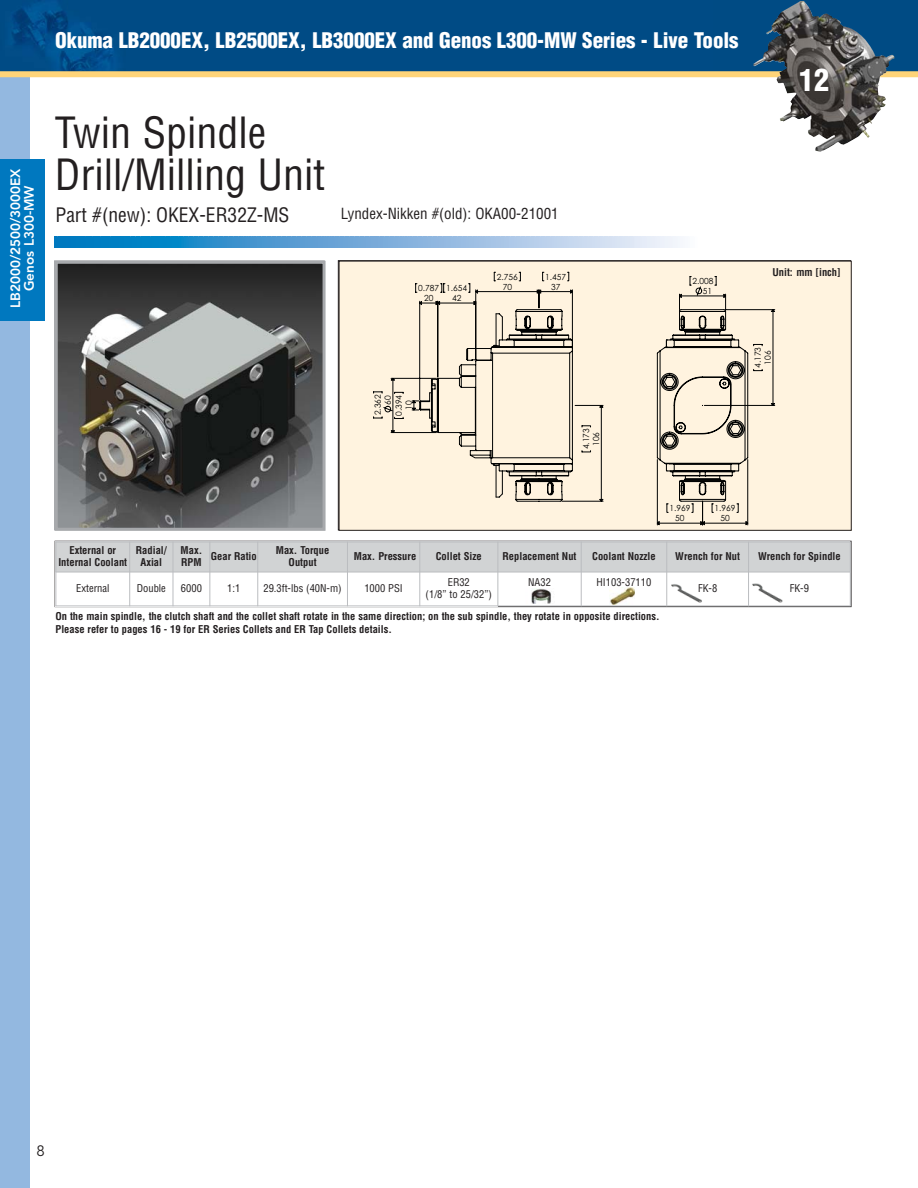
<style>
.page{position:relative;width:918px;height:1188px;background:#fff}
.page>*{position:absolute;margin:0;border:0;box-sizing:border-box;transform-origin:0 0}
.t1{font:condensed 42px/42px "Helvetica";color:#231f20}
.t2{font:900 condensed 30px "Helvetica";color:#fff}
.t3{font:900 condensed 21px "Helvetica";letter-spacing:-.005em;color:#fff}
.t4{font:condensed 19.5px "Helvetica";color:#231f20}
.t5{font:condensed 15px "Helvetica";color:#231f20}
.t6{font:15px "Avenir";color:#231f20}
.t7{font:800 13.5px/13.5px "Avenir";color:#fff;text-align:center}
.t8{font:700 condensed 10.5px/12.6px "Helvetica";color:#231f20;text-align:center}
.t9{font:condensed 10.5px/12.6px "Helvetica";color:#231f20;text-align:center}
.t10{font:8.4px/10.1px "Century Gothic";color:#010202;text-align:center}
</style>
<div class="page">
<img style="left:531px;top:589px;width:20px;height:14px">
<img style="left:610px;top:588px;width:25px;height:17px">
<img style="left:752px;top:583px;width:31px;height:20px">
<img style="left:671px;top:584px;width:31px;height:19px">
<div style="left:56px;top:542px;width:74px;height:30px;background:#d1d3d4"></div>
<div style="left:130px;top:542px;width:43px;height:30px;background:#d1d3d4"></div>
<div style="left:173px;top:542px;width:37px;height:30px;background:#d1d3d4"></div>
<div style="left:210px;top:542px;width:48px;height:30px;background:#d1d3d4"></div>
<div style="left:258px;top:542px;width:89px;height:30px;background:#d1d3d4"></div>
<div style="left:347px;top:542px;width:73px;height:30px;background:#d1d3d4"></div>
<div style="left:420px;top:542px;width:78px;height:30px;background:#d1d3d4"></div>
<div style="left:498px;top:542px;width:83px;height:30px;background:#d1d3d4"></div>
<div style="left:581px;top:542px;width:86px;height:30px;background:#d1d3d4"></div>
<div style="left:667px;top:542px;width:82px;height:30px;background:#d1d3d4"></div>
<div style="left:749px;top:542px;width:101px;height:30px;background:#d1d3d4"></div>
<hr style="left:56px;top:542px;width:1px;height:64px;background:#bbbdc0">
<hr style="left:129px;top:542px;width:1px;height:64px;background:#bbbdc0">
<hr style="left:173px;top:542px;width:1px;height:64px;background:#bbbdc0">
<hr style="left:209px;top:542px;width:1px;height:64px;background:#bbbdc0">
<hr style="left:257px;top:542px;width:1px;height:64px;background:#bbbdc0">
<hr style="left:347px;top:542px;width:1px;height:64px;background:#bbbdc0">
<hr style="left:419px;top:542px;width:1px;height:64px;background:#bbbdc0">
<hr style="left:497px;top:542px;width:1px;height:64px;background:#bbbdc0">
<hr style="left:581px;top:542px;width:1px;height:64px;background:#bbbdc0">
<hr style="left:666px;top:542px;width:1px;height:64px;background:#bbbdc0">
<hr style="left:748px;top:542px;width:1px;height:64px;background:#bbbdc0">
<hr style="left:850px;top:542px;width:1px;height:64px;background:#bbbdc0">
<hr style="left:56px;top:542px;width:795px;height:1px;background:#bbbdc0">
<hr style="left:56px;top:572px;width:795px;height:1px;background:#bbbdc0">
<hr style="left:56px;top:606px;width:795px;height:1px;background:#bbbdc0">
<div style="left:339px;top:261px;width:512px;height:269px;background:#fff3df"></div>
<svg style="left:415px;top:272px;width:189px;height:230px"></svg>
<svg style="left:537px;top:290px;width:4px;height:3px"></svg>
<svg style="left:373px;top:301px;width:230px;height:201px"></svg>
<svg style="left:656px;top:276px;width:119px;height:249px"></svg>
<div style="left:339px;top:261px;width:513px;height:270px;border:1px solid #231f20"></div>
<img style="left:59px;top:265px;width:263px;height:262px">
<div style="left:55px;top:261px;width:271px;height:270px;border:3px solid #a7a9ac"></div>
<svg style="left:54px;top:237px;width:626px;height:11px;background:#70adda"></svg>
<div style="left:0;top:0;width:918px;height:71px;background:#004b85"></div>
<div style="left:0;top:76px;width:29px;height:1112px;background:#93b8e0"></div>
<div style="left:0;top:159px;width:44px;height:162px;background:#0078bf"></div>
<div style="left:0;top:71px;width:918px;height:6px;background:#ffd478"></div>
<img style="left:753px;top:14px;width:142px;height:138px">
<p class="t7" style="left:10px;top:308px;width:141px;rotate:-90deg">LB2000/2500/3000EX<br>Genos L300-MW</p>
<h3 class="t3" style="left:55px;top:33px;width:685px">Okuma LB2000EX, LB2500EX, LB3000EX and Genos L300-MW Series - Live Tools</h3>
<h1 class="t1" style="left:55px;top:115px;width:272px">Twin Spindle<br>Drill/Milling Unit</h1>
<h3 class="t4" style="left:56px;top:207px;width:235px">Part #(new): OKEX-ER32Z-MS</h3>
<h3 class="t5" style="left:341px;top:207px;width:220px">Lyndex-Nikken #(old): OKA00-21001</h3>
<p class="t10" style="left:418px;top:283px;width:23px">0.787<br>20</p>
<p class="t10" style="left:446px;top:283px;width:23px">1.654<br>42</p>
<p class="t10" style="left:497px;top:272px;width:23px">2.756<br>70</p>
<p class="t10" style="left:545px;top:272px;width:23px">1.457</p>
<p class="t10" style="left:551px;top:282px;width:11px">37</p>
<p class="t10" style="left:693px;top:276px;width:23px;text-align:right">2.008<br>51</p>
<h2 class="t2" style="left:799px;top:68px;width:31px">12</h2>
<p class="t8" style="left:772px;top:266px;width:70px">Unit: mm [inch]</p>
<p class="t10" style="left:373px;top:415px;width:23px;text-align:right;rotate:-90deg">2.362<br>60</p>
<p class="t10" style="left:394px;top:416px;width:23px;rotate:-90deg">0.394<br>10</p>
<p class="t10" style="left:581px;top:449px;width:23px;rotate:-90deg">4.173</p>
<p class="t10" style="left:591px;top:446px;width:16px;rotate:-90deg">106</p>
<p class="t10" style="left:753px;top:368px;width:23px;rotate:-90deg">4.173<br>106</p>
<p class="t10" style="left:669px;top:503px;width:23px">1.969</p>
<p class="t10" style="left:675px;top:513px;width:11px">50</p>
<p class="t10" style="left:715px;top:503px;width:23px">1.969</p>
<p class="t10" style="left:720px;top:513px;width:11px">50</p>
<p class="t8" style="left:58px;top:544px;width:70px">External or<br>Internal Coolant</p>
<p class="t8" style="left:136px;top:544px;width:32px">Radial/<br>Axial</p>
<p class="t8" style="left:181px;top:544px;width:23px;text-align:left">Max.<br>RPM</p>
<p class="t8" style="left:211px;top:551px;width:48px">Gear Ratio</p>
<p class="t8" style="left:276px;top:544px;width:55px">Max. Torque<br>Output</p>
<p class="t8" style="left:354px;top:551px;width:64px">Max. Pressure</p>
<p class="t8" style="left:436px;top:551px;width:48px">Collet Size</p>
<p class="t8" style="left:503px;top:551px;width:76px">Replacement Nut</p>
<p class="t8" style="left:592px;top:551px;width:65px">Coolant Nozzle</p>
<p class="t8" style="left:675px;top:551px;width:66px">Wrench for Nut</p>
<p class="t8" style="left:758px;top:551px;width:84px">Wrench for Spindle</p>
<p class="t9" style="left:76px;top:583px;width:35px">External</p>
<p class="t9" style="left:137px;top:583px;width:31px">Double</p>
<p class="t9" style="left:181px;top:583px;width:22px">6000</p>
<p class="t9" style="left:227px;top:583px;width:15px">1:1</p>
<p class="t9" style="left:263px;top:583px;width:80px">29.3ft-lbs (40N-m)</p>
<p class="t9" style="left:364px;top:583px;width:40px">1000 PSI</p>
<p class="t9" style="left:426px;top:576px;width:68px">ER32<br>(1/8” to 25/32”)</p>
<p class="t9" style="left:528px;top:577px;width:24px">NA32</p>
<p class="t9" style="left:597px;top:577px;width:56px">HI103-37110</p>
<p class="t9" style="left:698px;top:583px;width:21px">FK-8</p>
<p class="t9" style="left:790px;top:583px;width:21px">FK-9</p>
<p class="t8" style="left:56px;top:611px;width:606px;text-align:left">On the main spindle, the clutch shaft and the collet shaft rotate in the same direction; on the sub spindle, they rotate in opposite directions.<br>Please refer to pages 16 - 19 for ER Series Collets and ER Tap Collets details.</p>
<h3 class="t6" style="left:37px;top:1145px;width:10px">8</h3>
</div>
